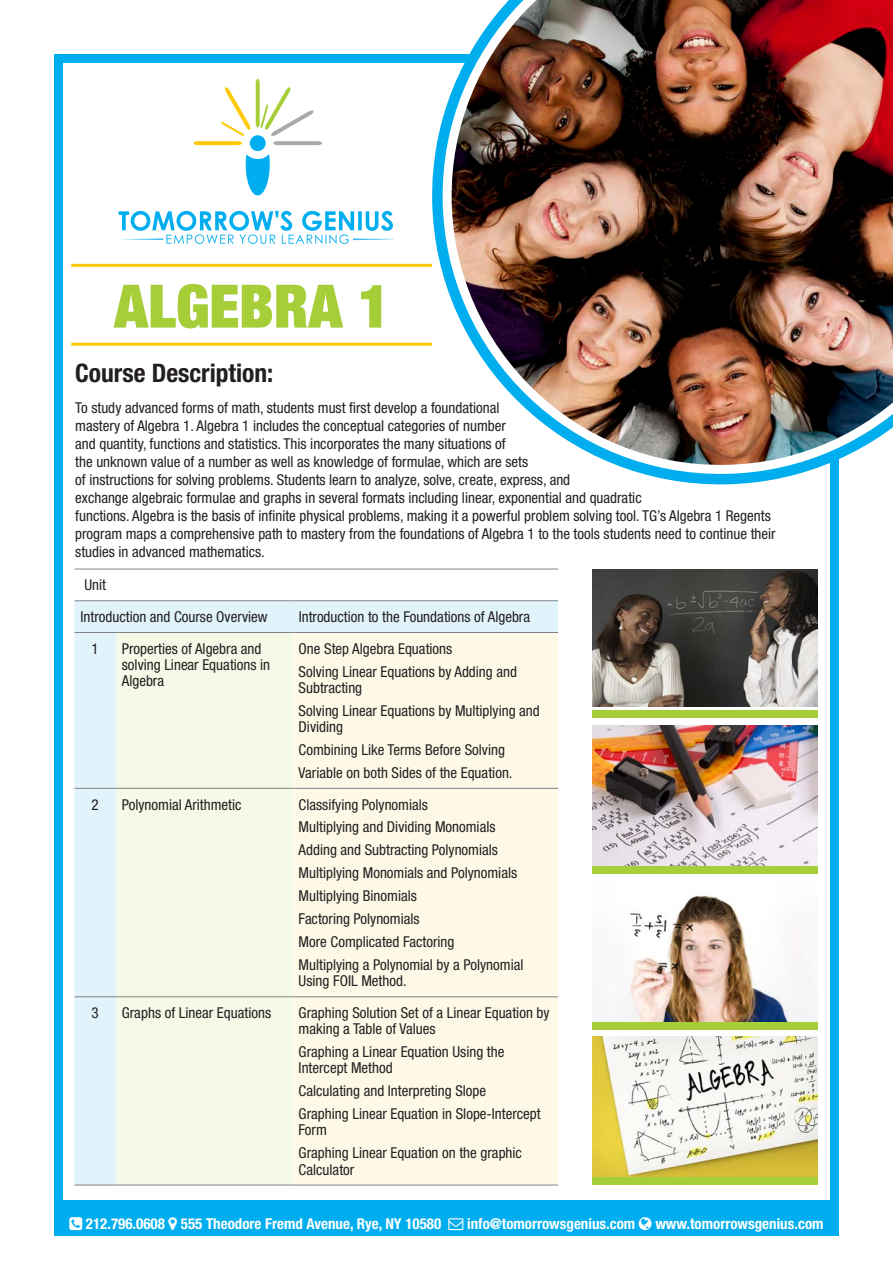
<style>
.page{position:relative;width:893px;height:1263px;background:#fff}
.page>*{position:absolute;margin:0;border:0;box-sizing:border-box;transform-origin:0 0}
.t1{font:900 condensed 60px "Helvetica Neue LT Std";color:#a6ce39}
.t2{font:700 condensed 25.5px "Helvetica Neue LT Std";color:#231f20}
.t3{font:condensed 15px/23px "Helvetica Neue LT Std";color:#231f20}
.t4{font:700 condensed 15px "Helvetica Neue LT Std";color:#fff}
</style>
<div class="page">
<svg style="left:420px;top:125px;width:370px;height:360px"></svg>
<div style="left:54px;top:54px;width:785px;height:1155px;border:9px solid #00aeef"></div>
<img style="left:441px;top:0;width:452px;height:476px">
<div style="left:250px;top:135px;width:16px;height:16px;background:#00aeef;border-radius:50%"></div>
<svg style="left:193px;top:79px;width:129px;height:66px"></svg>
<svg style="left:246px;top:154px;width:24px;height:41px"></svg>
<svg style="left:119px;top:211px;width:275px;height:33px"></svg>
<hr style="left:71px;top:264px;width:361px;height:3px;background:#feca0a">
<hr style="left:71px;top:343px;width:361px;height:3px;background:#feca0a">
<div style="left:54px;top:1209px;width:785px;height:27px;background:#00aeef"></div>
<div style="left:75px;top:601px;width:483px;height:584px;background:#e1f4fc"></div>
<div style="left:116px;top:633px;width:177px;height:552px;background:#f4f9e8"></div>
<div style="left:293px;top:633px;width:265px;height:552px;background:#fef9e7"></div>
<hr style="left:75px;top:569px;width:41px;height:1px;background:#808285">
<hr style="left:116px;top:569px;width:177px;height:1px;background:#808285">
<hr style="left:293px;top:569px;width:265px;height:1px;background:#808285">
<hr style="left:75px;top:600px;width:41px;height:1px;background:#808285">
<hr style="left:116px;top:600px;width:177px;height:1px;background:#808285">
<hr style="left:293px;top:600px;width:265px;height:1px;background:#808285">
<hr style="left:75px;top:632px;width:41px;height:1px;background:#808285">
<hr style="left:116px;top:632px;width:177px;height:1px;background:#808285">
<hr style="left:293px;top:632px;width:265px;height:1px;background:#808285">
<hr style="left:75px;top:788px;width:41px;height:1px;background:#808285">
<hr style="left:116px;top:788px;width:177px;height:1px;background:#808285">
<hr style="left:293px;top:788px;width:265px;height:1px;background:#808285">
<hr style="left:75px;top:996px;width:41px;height:1px;background:#808285">
<hr style="left:116px;top:996px;width:177px;height:1px;background:#808285">
<hr style="left:293px;top:996px;width:265px;height:1px;background:#808285">
<hr style="left:75px;top:1185px;width:41px;height:1px;background:#808285">
<hr style="left:116px;top:1185px;width:177px;height:1px;background:#808285">
<hr style="left:293px;top:1185px;width:265px;height:1px;background:#808285">
<img style="left:592px;top:569px;width:226px;height:137px">
<img style="left:592px;top:725px;width:226px;height:141px">
<img style="left:597px;top:894px;width:221px;height:128px">
<img style="left:592px;top:1037px;width:226px;height:140px">
<div style="left:592px;top:710px;width:226px;height:8px;background:#a6ce39"></div>
<div style="left:592px;top:866px;width:226px;height:7px;background:#a6ce39"></div>
<div style="left:592px;top:1022px;width:226px;height:7px;background:#a6ce39"></div>
<div style="left:592px;top:1177px;width:226px;height:8px;background:#a6ce39"></div>
<h1 class="t1" style="left:114px;top:268px;width:277px">ALGEBRA 1</h1>
<h2 class="t2" style="left:75px;top:357px;width:200px">Course Description:</h2>
<p class="t3" style="left:75px;top:399px;width:702px;line-height:18px">To study advanced forms of math, students must first develop a foundational<br>mastery of Algebra 1. Algebra 1 includes the conceptual categories of number<br>and quantity, functions and statistics. This incorporates the many situations of<br>the unknown value of a number as well as knowledge of formulae, which are sets<br>of instructions for solving problems. Students learn to analyze, solve, create, express, and<br>exchange algebraic formulae and graphs in several formats including linear, exponential and quadratic<br>functions. Algebra is the basis of infinite physical problems, making it a powerful problem solving tool. TG’s Algebra 1 Regents program maps a comprehensive path to mastery from the foundations of Algebra 1 to the tools students need to continue their studies in advanced mathematics.</p>
<p class="t3" style="left:81px;top:569px;width:189px;line-height:31.7px">Unit<br>Introduction and Course Overview</p>
<p class="t3" style="left:299px;top:605px;width:233px">Introduction to the Foundations of Algebra</p>
<p class="t3" style="left:92px;top:637px;width:9px">1</p>
<p class="t3" style="left:122px;top:640px;width:150px;line-height:16.2px">Properties of Algebra and solving Linear Equations in<br>Algebra</p>
<p class="t3" style="left:299px;top:637px;width:220px">One Step Algebra Equations<br>Solving Linear Equations by Adding and</p>
<p class="t3" style="left:299px;top:676px;width:243px">Subtracting<br>Solving Linear Equations by Multiplying and</p>
<p class="t3" style="left:299px;top:715px;width:215px">Dividing<br>Combining Like Terms Before Solving<br>Variable on both Sides of the Equation.</p>
<p class="t3" style="left:92px;top:793px;width:9px">2</p>
<p class="t3" style="left:122px;top:793px;width:121px">Polynomial Arithmetic</p>
<p class="t3" style="left:299px;top:793px;width:226px">Classifying Polynomials<br>Multiplying and Dividing Monomials<br>Adding and Subtracting Polynomials<br>Multiplying Monomials and Polynomials<br>Multiplying Binomials<br>Factoring Polynomials<br>More Complicated Factoring<br>Multiplying a Polynomial by a Polynomial</p>
<p class="t3" style="left:299px;top:969px;width:110px">Using FOIL Method.</p>
<p class="t3" style="left:92px;top:1001px;width:9px">3</p>
<p class="t3" style="left:122px;top:1001px;width:151px">Graphs of Linear Equations</p>
<p class="t3" style="left:299px;top:1004px;width:252px;line-height:16.2px">Graphing Solution Set of a Linear Equation by making a Table of Values</p>
<p class="t3" style="left:299px;top:1043px;width:207px;line-height:16.2px">Graphing a Linear Equation Using the<br>Intercept Method</p>
<p class="t3" style="left:299px;top:1079px;width:244px">Calculating and Interpreting Slope<br>Graphing Linear Equation in Slope-Intercept</p>
<p class="t3" style="left:299px;top:1118px;width:225px">Form<br>Graphing Linear Equation on the graphic</p>
<p class="t3" style="left:299px;top:1157px;width:57px">Calculator</p>
<p class="t4" style="left:86px;top:1214px;width:357px">212.796.0608 555 Theodore Fremd Avenue, Rye, NY 10580</p>
<p class="t4" style="left:467px;top:1214px;width:170px">info@tomorrowsgenius.com</p>
<p class="t4" style="left:655px;top:1214px;width:170px">www.tomorrowsgenius.com</p>
</div>
